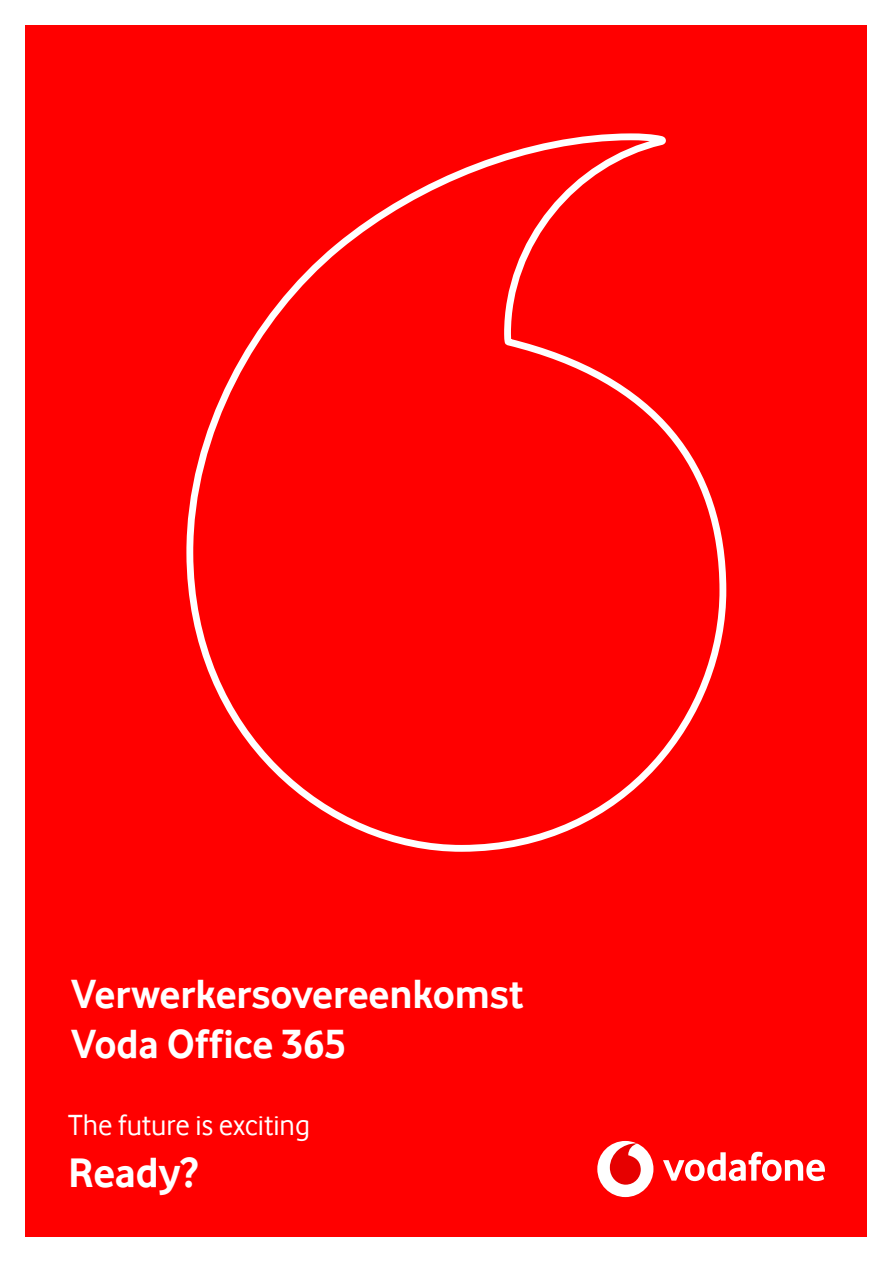
<style>
.page{position:relative;width:893px;height:1263px;background:#fff}
.page>*{position:absolute;margin:0;border:0;box-sizing:border-box;transform-origin:0 0}
.t1{font:700 43.5px "Vodafone Rg";letter-spacing:-.005em;color:#fff}
.t2{font:700 42px/50.4px "Vodafone Rg";letter-spacing:-.005em;color:#fff}
.t3{font:30px "Vodafone Rg";color:#fff}
</style>
<div class="page">
<div style="left:26px;top:26px;width:841px;height:1211px;background:#f00"></div>
<svg style="left:186px;top:133px;width:541px;height:719px"></svg>
<div style="left:597px;top:1141px;width:56px;height:56px;background:#fff;border-radius:50%"></div>
<svg style="left:610px;top:1143px;width:31px;height:42px"></svg>
<svg style="left:663px;top:1152px;width:162px;height:29px"></svg>
<p class="t2" style="left:71px;top:968px;width:454px">Verwerkersovereenkomst<br>Voda Office 365</p>
<p class="t3" style="left:68px;top:1108px;width:243px">The future is exciting</p>
<p class="t1" style="left:68px;top:1147px;width:131px">Ready?</p>
</div>
